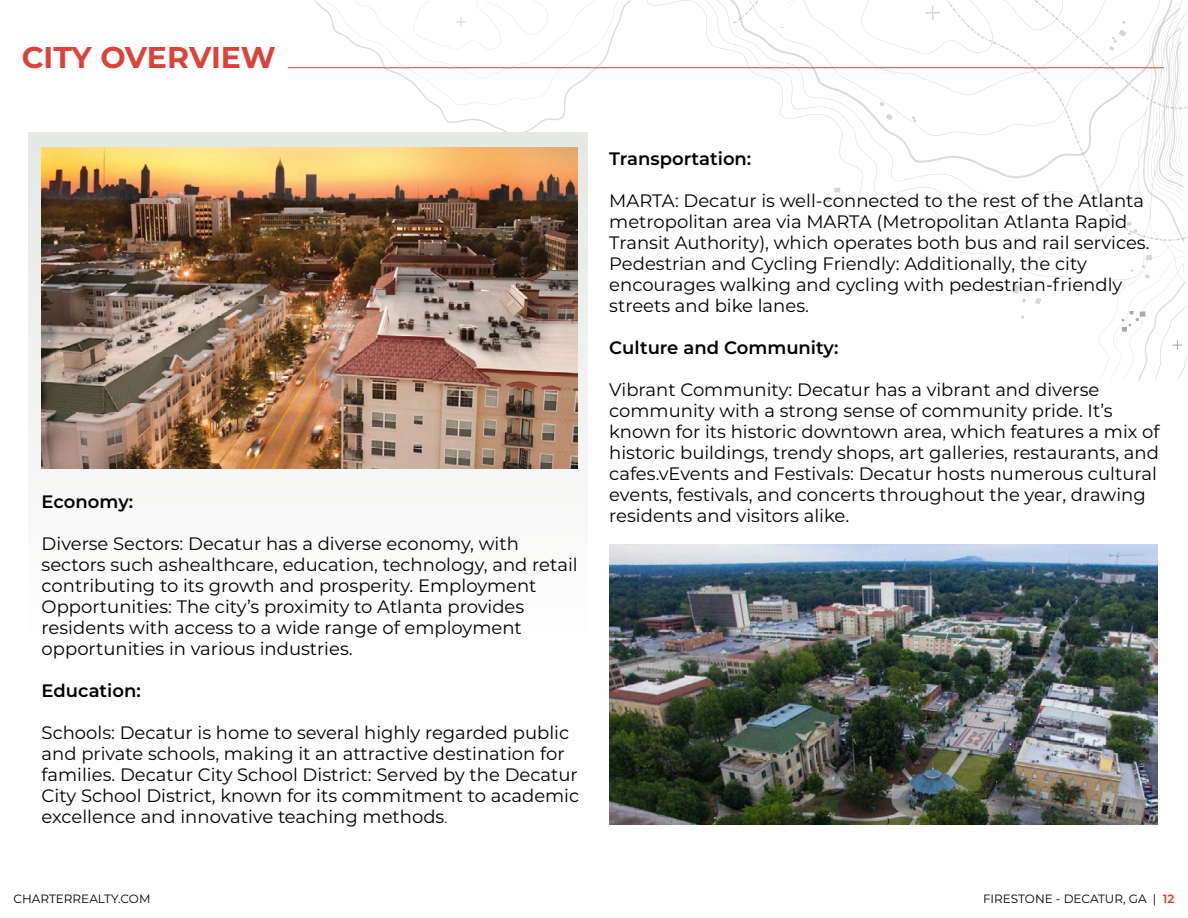
<style>
.page{position:relative;width:1188px;height:918px;background:#fff}
.page>*{position:absolute;margin:0;border:0;box-sizing:border-box;transform-origin:0 0}
.t1{font:700 30px "Montserrat";letter-spacing:-.005em;color:#db3832}
.t2{font:18px/21px "Montserrat";color:#000}
.t3{font:600 18px "Montserrat";color:#000}
.t4{font:12px "Montserrat";color:#000}
.s1{font-size:13.8px}
.s2{font-weight:600;color:#db3832}
</style>
<div class="page">
<svg style="left:733px;top:0;width:25px;height:24px"></svg>
<svg style="left:773px;top:0;width:414px;height:381px"></svg>
<svg style="left:930px;top:0;width:258px;height:241px"></svg>
<svg style="left:314px;top:0;width:317px;height:133px"></svg>
<div style="left:28px;top:133px;width:560px;height:707px;background:linear-gradient(to bottom,#e7e9e4,#fff)"></div>
<hr style="left:288px;top:67px;width:876px;height:1px;background:#db3832">
<img style="left:609px;top:545px;width:549px;height:280px">
<img style="left:42px;top:148px;width:536px;height:321px">
<h1 class="t1" style="left:22px;top:36px;width:255px">CITY OVERVIEW</h1>
<p class="t3" style="left:42px;top:488px;width:93px">Economy:</p>
<p class="t2" style="left:42px;top:532px;width:538px">Diverse Sectors: Decatur has a diverse economy, with sectors such ashealthcare, education, technology, and retail contributing to its growth and prosperity. Employment Opportunities: The city’s proximity to Atlanta provides residents with access to a wide range of employment opportunities in various industries.</p>
<p class="t3" style="left:42px;top:677px;width:101px">Education:</p>
<p class="t2" style="left:42px;top:721px;width:539px">Schools: Decatur is home to several highly regarded public and private schools, making it an attractive destination for families. Decatur City School District: Served by the Decatur City School District, known for its commitment to academic excellence and innovative teaching methods<span class="s1">.</span></p>
<p class="t3" style="left:609px;top:146px;width:144px">Transportation:</p>
<p class="t2" style="left:609px;top:190px;width:542px">MARTA: Decatur is well-connected to the rest of the Atlanta metropolitan area via MARTA (Metropolitan Atlanta Rapid Transit Authority), which operates both bus and rail services.<br>Pedestrian and Cycling Friendly: Additionally, the city encourages walking and cycling with pedestrian-friendly streets and bike lanes.</p>
<p class="t3" style="left:609px;top:335px;width:231px">Culture and Community:</p>
<p class="t2" style="left:609px;top:379px;width:552px">Vibrant Community: Decatur has a vibrant and diverse community with a strong sense of community pride. It’s known for its historic downtown area, which features a mix of historic buildings, trendy shops, art galleries, restaurants, and cafes.vEvents and Festivals: Decatur hosts numerous cultural events, festivals, and concerts throughout the year, drawing residents and visitors alike.</p>
<p class="t4" style="left:14px;top:891px;width:139px">CHARTERREALTY.COM</p>
<p class="t4" style="left:983px;top:891px;width:193px">FIRESTONE - DECATUR, GA | <span class="s2">12</span></p>
</div>
